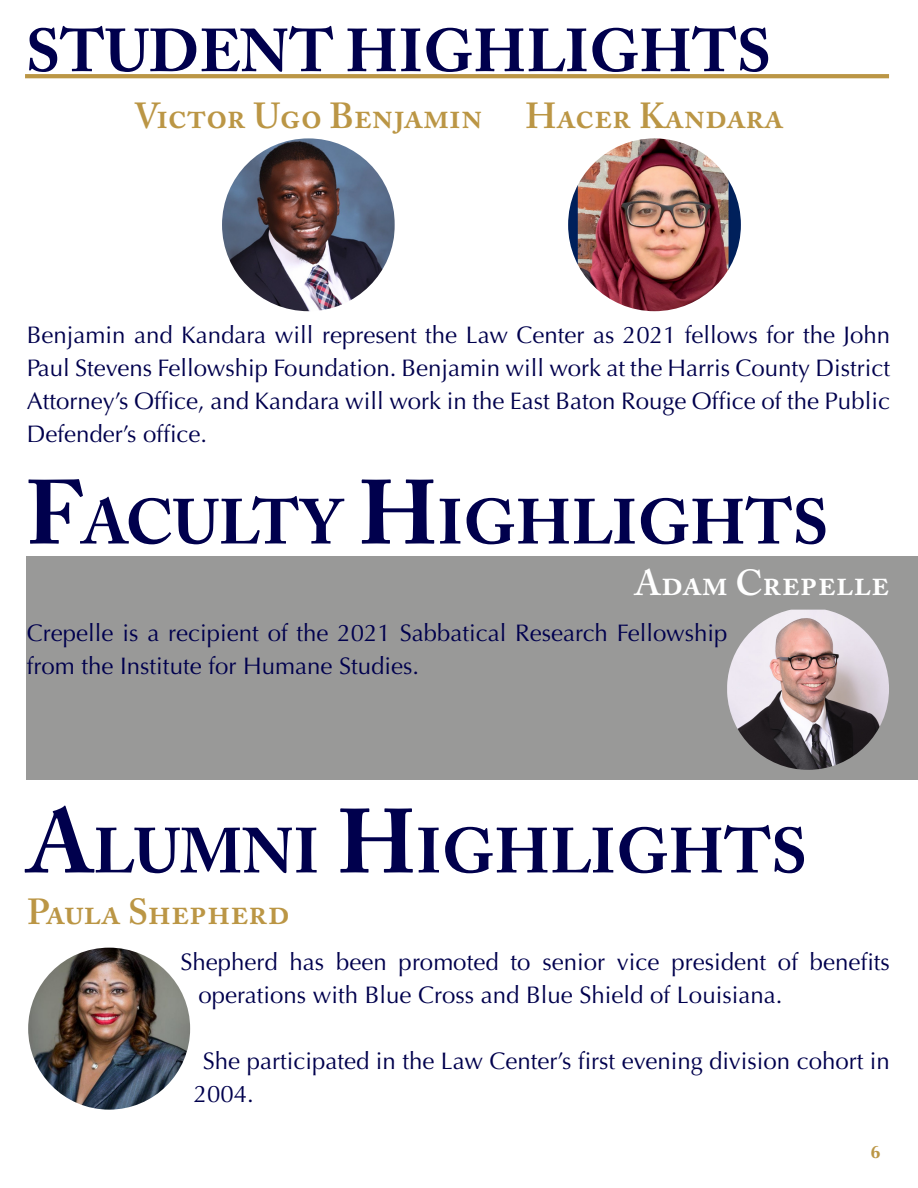
<style>
.page{position:relative;width:918px;height:1188px;background:#fff}
.page>*{position:absolute;margin:0;border:0;box-sizing:border-box;transform-origin:0 0}
.t1{font:700 63px "Adobe Caslon Pro";color:#00004d}
.t2{font:700 60px "Adobe Caslon Pro";color:#00004d}
.t3{font:600 36px "Adobe Caslon Pro";color:#bb9645}
.t4{font:600 36px "Adobe Caslon Pro";color:#fff}
.t5{font:24px/33px "Optima";color:#00004d}
.t6{font:700 18px "Optima";color:#bb9645}
.s1{font-size:90px}
</style>
<div class="page">
<div style="left:27px;top:557px;width:891px;height:223px;background:#999998"></div>
<img style="left:28px;top:948px;width:162px;height:162px;border-radius:81px">
<img style="left:727px;top:610px;width:162px;height:160px">
<hr style="left:25px;top:74px;width:864px;height:4px;background:#bb9645">
<img style="left:222px;top:138px;width:173px;height:173px;border-radius:86px">
<img style="left:568px;top:138px;width:173px;height:173px;border-radius:86px">
<p class="t2" style="left:26px;top:15px;width:45px">STUDENT</p>
<p class="t2" style="left:346px;top:15px;width:44px">HIGHLIGHTS</p>
<p class="t3" style="left:134px;top:95px;width:350px">Victor Ugo Benjamin</p>
<p class="t3" style="left:526px;top:95px;width:259px">Hacer Kandara</p>
<p class="t5" style="left:27px;top:318px;width:865px;text-align:justify">Benjamin and Kandara will represent the Law Center as 2021 fellows for the John Paul Stevens Fellowship Foundation. Benjamin will work at the Harris County District Attorney’s Office, and Kandara will work in the East Baton Rouge Office of the Public Defender’s office.</p>
<p class="t1" style="left:26px;top:485px;width:804px"><span class="s1">F</span>ACULTY <span class="s1">H</span>IGHLIGHTS</p>
<p class="t4" style="left:635px;top:561px;width:256px">Adam Crepelle</p>
<p class="t5" style="left:27px;top:616px;width:702px">Crepelle is a recipient of the 2021 Sabbatical Research Fellowship from the Institute for Humane Studies.</p>
<p class="t1" style="left:28px;top:814px;width:781px"><span class="s1">A</span>LUMNI <span class="s1">H</span>IGHLIGHTS</p>
<p class="t3" style="left:27px;top:890px;width:264px">Paula Shepherd</p>
<p class="t5" style="left:198px;top:945px;width:693px;text-indent:-18px">Shepherd has been promoted to senior vice president of benefits operations with Blue Cross and Blue Shield of Louisiana.</p>
<p class="t5" style="left:194px;top:1044px;width:697px;text-indent:9px">She participated in the Law Center’s first evening division cohort in<br>2004.</p>
<p class="t6" style="left:871px;top:1141px;width:12px">6</p>
</div>
